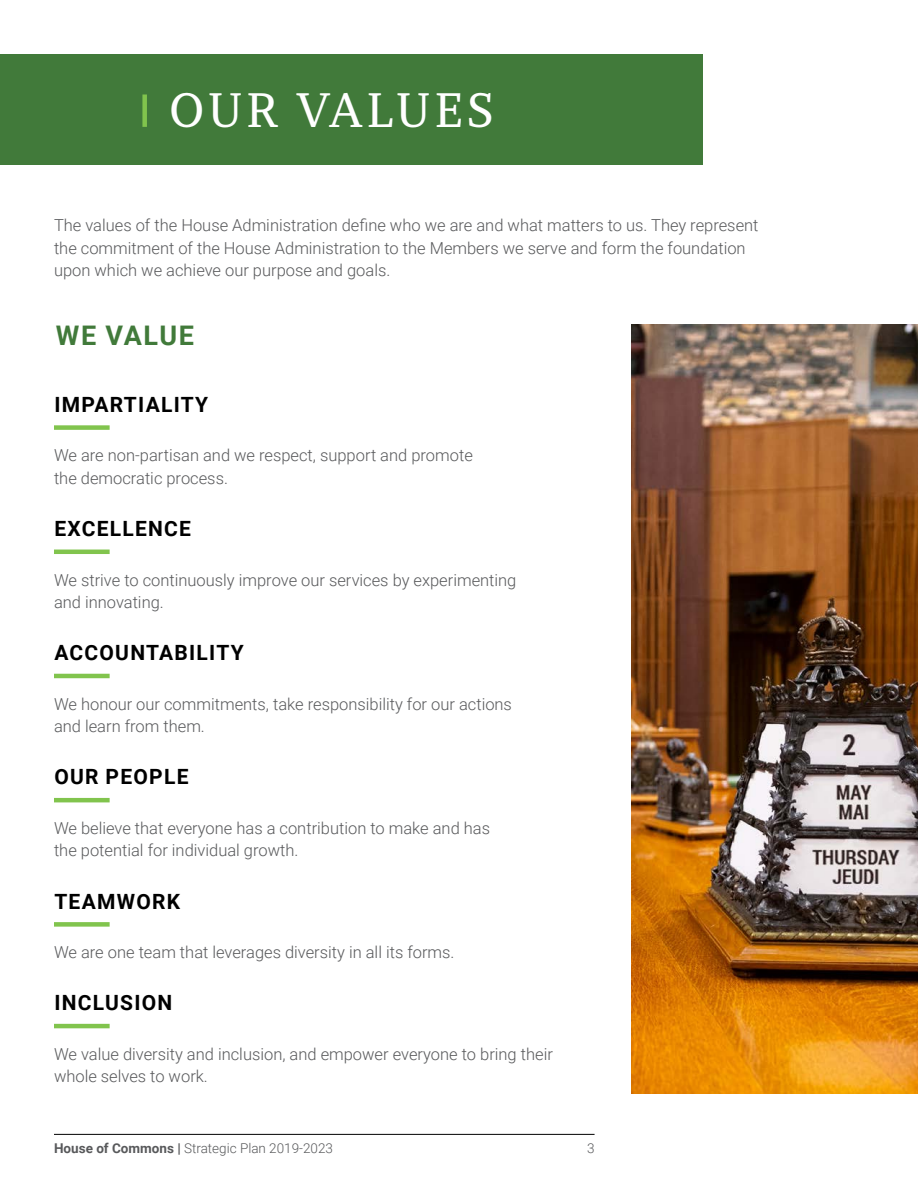
<style>
.page{position:relative;width:918px;height:1188px;background:#fff}
.page>*{position:absolute;margin:0;border:0;box-sizing:border-box;transform-origin:0 0}
.t1{font:500 45px "Recia";letter-spacing:.085em;color:#fff}
.We_Value{font:700 27px "Roboto";letter-spacing:.06em;color:#417a3a}
.t2{font:700 21px "Roboto";letter-spacing:.06em;color:#000}
.Text{font:300 16.5px/22.5px "Roboto";color:#58595b}
.t3{font:300 13.5px "Roboto";color:#58595b}
.s1{font-weight:700}
.s2{font-weight:900}
</style>
<div class="page">
<hr style="left:54px;top:1134px;width:541px;height:1px;background:#000">
<div style="left:0;top:54px;width:703px;height:111px;background:#417a3a"></div>
<div style="left:142px;top:94px;width:5px;height:33px;background:#81c44d"></div>
<div style="left:54px;top:425px;width:56px;height:5px;background:#81c44d"></div>
<hr style="left:54px;top:550px;width:56px;height:4px;background:#81c44d">
<hr style="left:54px;top:674px;width:56px;height:4px;background:#81c44d">
<hr style="left:54px;top:798px;width:56px;height:4px;background:#81c44d">
<div style="left:54px;top:922px;width:56px;height:5px;background:#81c44d"></div>
<hr style="left:54px;top:1024px;width:56px;height:4px;background:#81c44d">
<img style="left:631px;top:325px;width:287px;height:769px">
<h2 class="t1" style="left:169px;top:81px;width:325px">OUR VALUES</h2>
<p class="Text" style="left:54px;top:213px;width:706px">The values of the House Administration define who we are and what matters to us. They represent the commitment of the House Administration to the Members we serve and form the foundation upon which we achieve our purpose and goals.</p>
<p class="We_Value" style="left:56px;top:316px;width:140px">WE VALUE</p>
<h4 class="t2" style="left:54px;top:390px;width:155px">IMPARTIALITY</h4>
<p class="Text" style="left:54px;top:444px;width:420px">We are non-partisan and we respect, support and promote the democratic process.</p>
<h4 class="t2" style="left:54px;top:514px;width:138px">EXCELLENCE</h4>
<p class="Text" style="left:54px;top:568px;width:464px">We strive to continuously improve our services by experimenting and innovating.</p>
<h4 class="t2" style="left:54px;top:638px;width:191px">ACCOUNTABILITY</h4>
<p class="Text" style="left:54px;top:692px;width:460px">We honour our commitments, take responsibility for our actions and learn from them.</p>
<h4 class="t2" style="left:54px;top:762px;width:136px">OUR PEOPLE</h4>
<p class="Text" style="left:54px;top:816px;width:438px">We believe that everyone has a contribution to make and has the potential for individual growth.</p>
<h4 class="t2" style="left:54px;top:886px;width:127px">TEAMWORK</h4>
<p class="Text" style="left:54px;top:940px;width:402px">We are one team that leverages diversity in all its forms.</p>
<h4 class="t2" style="left:54px;top:988px;width:120px">INCLUSION</h4>
<p class="Text" style="left:54px;top:1042px;width:500px">We value diversity and inclusion, and empower everyone to bring their whole selves to work.</p>
<p class="t3" style="left:54px;top:1139px;width:281px"><span class="s1">House of Commons</span> <span class="s2">|</span> Strategic Plan 2019-2023</p>
<p class="t3" style="left:587px;top:1139px;width:9px">3</p>
</div>
